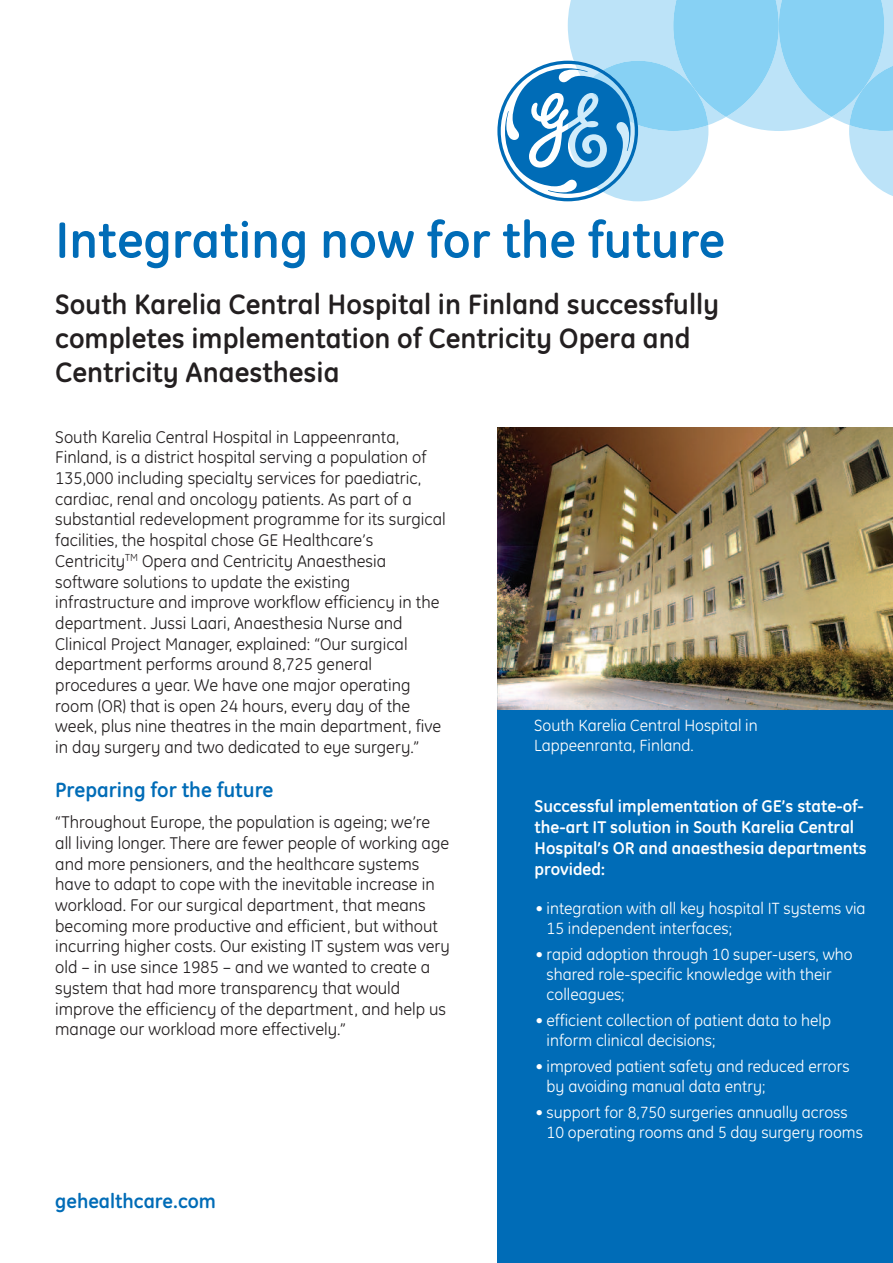
<style>
.page{position:relative;width:893px;height:1263px;background:#fff}
.page>*{position:absolute;margin:0;border:0;box-sizing:border-box;transform-origin:0 0}
.t1{font:700 51px "GE Inspira";color:#006cb7}
.t2{font:700 28.5px/34.2px "GE Inspira";color:#231f20}
.t3{font:700 21px "GE Inspira";color:#006cb7}
.t4{font:700 20.25px "GE Inspira";color:#006cb7}
.t5{font:17.25px/20.7px "GE Inspira";color:#231f20}
.t6{font:700 17.25px/20.7px "GE Inspira";color:#fff}
.t7{font:16.5px/19.8px "GE Inspira";color:#fff}
</style>
<div class="page">
<img style="left:497px;top:428px;width:396px;height:283px">
<div style="left:497px;top:711px;width:396px;height:552px;background:#006cb7"></div>
<svg style="left:497px;top:0;width:396px;height:201px"></svg>
<h1 class="t1" style="left:55px;top:210px;width:671px">Integrating now for the future</h1>
<h2 class="t2" style="left:55px;top:287px;width:666px">South Karelia Central Hospital in Finland successfully completes implementation of Centricity Opera and<br>Centricity Anaesthesia</h2>
<p class="t5" style="left:55px;top:426px;width:392px">South Karelia Central Hospital in Lappeenranta, Finland, is a district hospital serving a population of 135,000 including specialty services for paediatric, cardiac, renal and oncology patients. As part of a substantial redevelopment programme for its surgical facilities, the hospital chose GE Healthcare’s Centricity<sup>TM</sup> Opera and Centricity Anaesthesia software solutions to update the existing infrastructure and improve workflow efficiency in the department. Jussi Laari, Anaesthesia Nurse and Clinical Project Manager, explained: “Our surgical department performs around 8,725 general procedures a year. We have one major operating room (OR) that is open 24 hours, every day of the week, plus nine theatres in the main department, five in day surgery and two dedicated to eye surgery.”</p>
<p class="t3" style="left:55px;top:778px;width:220px">Preparing for the future</p>
<p class="t5" style="left:55px;top:812px;width:396px">“Throughout Europe, the population is ageing; we’re all living longer. There are fewer people of working age and more pensioners, and the healthcare systems have to adapt to cope with the inevitable increase in workload. For our surgical department, that means becoming more productive and efficient, but without incurring higher costs. Our existing IT system was very old – in use since 1985 – and we wanted to create a system that had more transparency that would improve the efficiency of the department, and help us manage our workload more effectively.”</p>
<p class="t4" style="left:55px;top:1189px;width:162px">gehealthcare.com</p>
<p class="t7" style="left:534px;top:715px;width:225px">South Karelia Central Hospital in<br>Lappeenranta, Finland.</p>
<p class="t6" style="left:535px;top:796px;width:333px">Successful implementation of GE’s state-of&shy;the-art IT solution in South Karelia Central Hospital’s OR and anaesthesia departments provided:</p>
<p class="t7" style="left:547px;top:899px;width:321px;text-indent:-11px">• integration with all key hospital IT systems via<br>15 independent interfaces;</p>
<p class="t7" style="left:547px;top:945px;width:308px;text-indent:-11px">• rapid adoption through 10 super-users, who shared role-specific knowledge with their colleagues;</p>
<p class="t7" style="left:547px;top:1011px;width:286px;text-indent:-11px">• efficient collection of patient data to help inform clinical decisions;</p>
<p class="t7" style="left:547px;top:1056px;width:305px;text-indent:-11px">• improved patient safety and reduced errors by avoiding manual data entry;</p>
<p class="t7" style="left:547px;top:1102px;width:318px;text-indent:-11px">• support for 8,750 surgeries annually across<br>10 operating rooms and 5 day surgery rooms</p>
</div>
